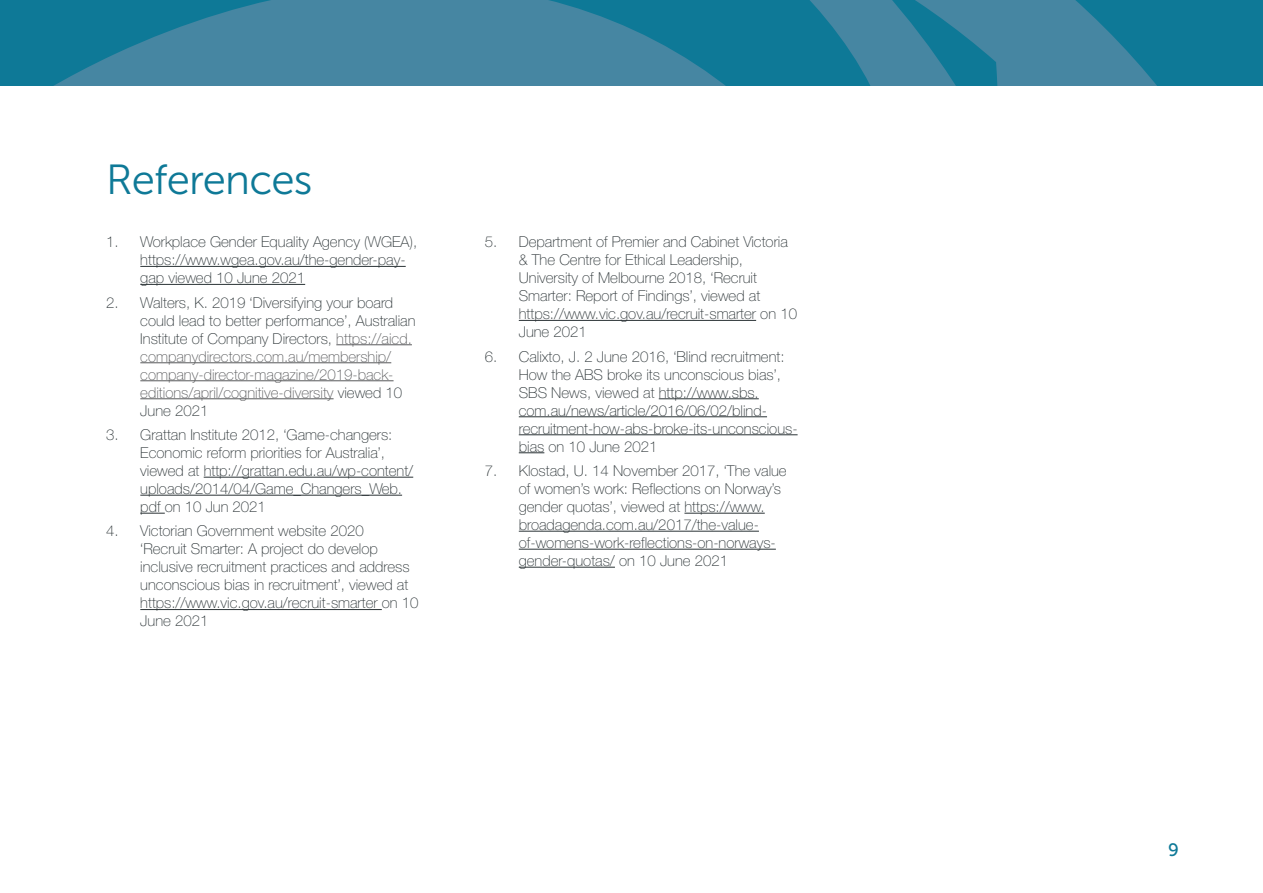
<style>
.page{position:relative;width:1263px;height:893px;background:#fff}
.page>*{position:absolute;margin:0;border:0;box-sizing:border-box;transform-origin:0 0}
.t1{font:42px "Museo Sans 300";letter-spacing:-.02em;color:#0e7997}
.t2{font:18px "Museo Sans 500";color:#0e7997}
.t3{font:15px/18px "Helvetica Neue LT 35 Th";color:#2b3336}
.s1{color:#58595b}
</style>
<div class="page">
<svg style="left:0;top:0;width:1263px;height:85px;background:#2e809d"></svg>
<hr style="left:140px;top:266px;width:266px;height:1px;background:#2b3336">
<hr style="left:140px;top:284px;width:165px;height:1px;background:#2b3336">
<hr style="left:336px;top:344px;width:76px;height:1px;background:#58595b">
<hr style="left:140px;top:362px;width:251px;height:1px;background:#58595b">
<hr style="left:140px;top:380px;width:254px;height:1px;background:#58595b">
<hr style="left:140px;top:398px;width:194px;height:1px;background:#58595b">
<hr style="left:204px;top:477px;width:209px;height:1px;background:#2b3336">
<hr style="left:140px;top:495px;width:262px;height:1px;background:#2b3336">
<svg style="left:140px;top:513px;width:25px;height:1px"></svg>
<hr style="left:140px;top:609px;width:242px;height:1px;background:#2b3336">
<hr style="left:519px;top:320px;width:237px;height:1px;background:#2b3336">
<hr style="left:659px;top:398px;width:100px;height:1px;background:#2b3336">
<hr style="left:519px;top:416px;width:248px;height:1px;background:#2b3336">
<hr style="left:519px;top:434px;width:279px;height:1px;background:#2b3336">
<svg style="left:519px;top:452px;width:25px;height:1px"></svg>
<hr style="left:684px;top:513px;width:81px;height:1px;background:#2b3336">
<hr style="left:519px;top:531px;width:240px;height:1px;background:#2b3336">
<hr style="left:519px;top:549px;width:257px;height:1px;background:#2b3336">
<hr style="left:519px;top:567px;width:96px;height:1px;background:#2b3336">
<h2 class="t1" style="left:106px;top:157px;width:208px">References</h2>
<p class="t3" style="left:140px;top:233px;width:278px;text-indent:-34px">1. Workplace Gender Equality Agency (WGEA), https://www.wgea.gov.au/the-gender-pay&shy;gap viewed 10 June 2021</p>
<p class="t3" style="left:140px;top:293px;width:277px;text-indent:-34px">2. Walters, K. 2019 ‘Diversifying your board could lead to better performance’, Australian Institute of Company Directors, <span class="s1">https://aicd. companydirectors.com.au/membership/ company-director-magazine/2019-back&shy;editions/april/cognitive-diversity</span> viewed 10<br>June 2021</p>
<p class="t3" style="left:140px;top:425px;width:274px;text-indent:-34px">3. Grattan Institute 2012, ‘Game-changers:<br>Economic reform priorities for Australia’, viewed at http://grattan.edu.au/wp-content/ uploads/2014/04/Game_Changers_Web. pdf on 10 Jun 2021</p>
<p class="t3" style="left:140px;top:522px;width:280px;text-indent:-34px">4. Victorian Government website 2020<br>‘Recruit Smarter: A project do develop inclusive recruitment practices and address unconscious bias in recruitment’, viewed at https://www.vic.gov.au/recruit-smarter on 10<br>June 2021</p>
<p class="t3" style="left:519px;top:233px;width:280px;text-indent:-34px">5. Department of Premier and Cabinet Victoria &amp; The Centre for Ethical Leadership, University of Melbourne 2018, ‘Recruit Smarter: Report of Findings’, viewed at https://www.vic.gov.au/recruit-smarter on 10<br>June 2021</p>
<p class="t3" style="left:519px;top:347px;width:280px;text-indent:-34px">6. Calixto, J. 2 June 2016, ‘Blind recruitment:<br>How the ABS broke its unconscious bias’, SBS News, viewed at http://www.sbs. com.au/news/article/2016/06/02/blind&shy;recruitment-how-abs-broke-its-unconscious&shy;bias on 10 June 2021</p>
<p class="t3" style="left:519px;top:461px;width:269px;text-indent:-34px">7. Klostad, U. 14 November 2017, ‘The value of women’s work: Reflections on Norway’s gender quotas’, viewed at https://www. broadagenda.com.au/2017/the-value&shy;of-womens-work-reflections-on-norways&shy;gender-quotas/ on 10 June 2021</p>
<p class="t2" style="left:1168px;top:840px;width:12px">9</p>
</div>
